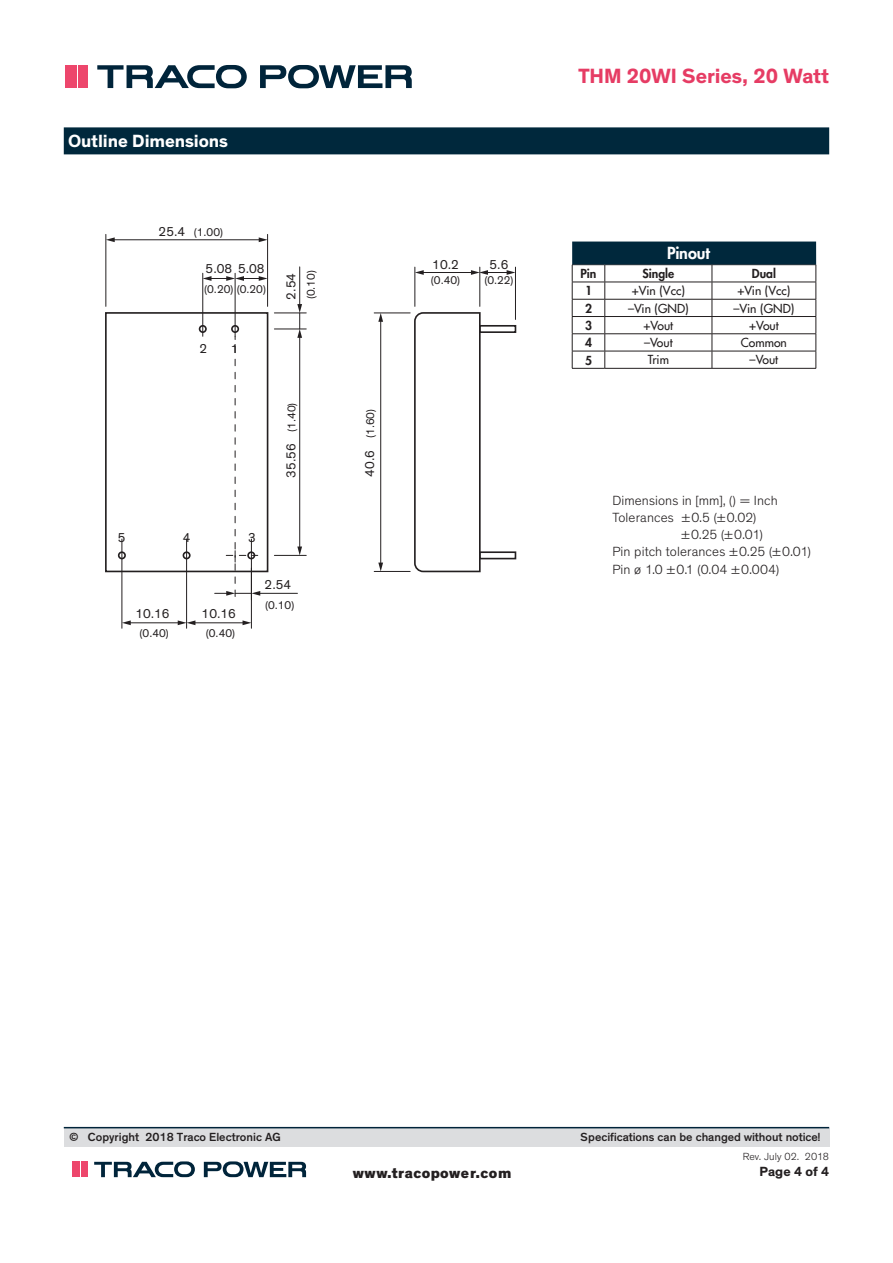
<style>
.page{position:relative;width:893px;height:1263px;background:#fff}
.page>*{position:absolute;margin:0;border:0;box-sizing:border-box;transform-origin:0 0}
.t1{font:700 21px "Theinhardt";color:#e63c64}
.Liste_Titel_Heavy{font:700 18px "Theinhardt";letter-spacing:-.005em;color:#fff}
.t2{font:800 16.2px "Futura";letter-spacing:-.005em;color:#fff}
.t3{font:800 15px "Theinhardt";letter-spacing:.025em;color:#231f20}
.Text_light{font:300 13.5px/17.2px "Theinhardt";letter-spacing:.01em;color:#231f20}
.t4{font:700 13.5px "Theinhardt";letter-spacing:.01em;color:#231f20}
.t5{font:13.05px "Theinhardt";color:#231f20}
.Tabelle_Heavy{font:12.15px "Futura";color:#231f20}
.Tabelle_Heavy-2{font:800 12.15px "Futura";color:#231f20}
.t6{font:500 12px "Theinhardt";color:#231f20}
.t7{font:11.4px "Theinhardt";color:#231f20}
.t8{font:300 10.5px "Theinhardt";letter-spacing:.01em;color:#231f20}
.s1{font-size:13.05px}
</style>
<div class="page">
<div style="left:64px;top:1128px;width:765px;height:18px;background:#dcdddf"></div>
<hr style="left:64px;top:1127px;width:765px;height:1px;background:#00243a">
<svg style="left:94px;top:1161px;width:101px;height:16px"></svg>
<svg style="left:204px;top:1161px;width:102px;height:16px"></svg>
<div style="left:72px;top:1162px;width:7px;height:15px;background:#ed466c"></div>
<div style="left:81px;top:1162px;width:7px;height:15px;background:#ed466c"></div>
<svg style="left:97px;top:65px;width:150px;height:23px"></svg>
<svg style="left:260px;top:65px;width:152px;height:23px"></svg>
<div style="left:65px;top:65px;width:9px;height:23px;background:#ed466c"></div>
<div style="left:78px;top:65px;width:9px;height:23px;background:#ed466c"></div>
<svg style="left:76px;top:65px;width:1px;height:23px"></svg>
<div style="left:64px;top:127px;width:765px;height:27px;background:#00283c"></div>
<hr style="left:572px;top:264px;width:33px;height:1px;background:#231f20">
<hr style="left:605px;top:264px;width:107px;height:1px;background:#231f20">
<hr style="left:712px;top:264px;width:104px;height:1px;background:#231f20">
<hr style="left:572px;top:282px;width:33px;height:1px;background:#231f20">
<hr style="left:605px;top:282px;width:107px;height:1px;background:#231f20">
<hr style="left:712px;top:282px;width:104px;height:1px;background:#231f20">
<hr style="left:572px;top:299px;width:33px;height:1px;background:#231f20">
<hr style="left:605px;top:299px;width:107px;height:1px;background:#231f20">
<hr style="left:712px;top:299px;width:104px;height:1px;background:#231f20">
<hr style="left:572px;top:316px;width:33px;height:1px;background:#231f20">
<hr style="left:605px;top:316px;width:107px;height:1px;background:#231f20">
<hr style="left:712px;top:316px;width:104px;height:1px;background:#231f20">
<hr style="left:572px;top:333px;width:33px;height:1px;background:#231f20">
<hr style="left:605px;top:333px;width:107px;height:1px;background:#231f20">
<hr style="left:712px;top:333px;width:104px;height:1px;background:#231f20">
<hr style="left:572px;top:351px;width:33px;height:1px;background:#231f20">
<svg style="left:572px;top:265px;width:1px;height:103px"></svg>
<hr style="left:605px;top:351px;width:107px;height:1px;background:#231f20">
<svg style="left:604px;top:265px;width:1px;height:103px"></svg>
<hr style="left:712px;top:351px;width:104px;height:1px;background:#231f20">
<svg style="left:712px;top:265px;width:1px;height:103px"></svg>
<svg style="left:816px;top:265px;width:1px;height:103px"></svg>
<hr style="left:572px;top:368px;width:33px;height:1px;background:#231f20">
<hr style="left:605px;top:368px;width:107px;height:1px;background:#231f20">
<hr style="left:712px;top:368px;width:104px;height:1px;background:#231f20">
<div style="left:572px;top:242px;width:244px;height:22px;background:#00283c"></div>
<div style="left:105px;top:312px;width:163px;height:260px;border:2px solid #231f20"></div>
<div style="left:231px;top:325px;width:8px;height:8px;border:2px solid #231f20;border-radius:50%"></div>
<div style="left:199px;top:325px;width:8px;height:8px;border:2px solid #231f20;border-radius:50%"></div>
<div style="left:183px;top:552px;width:7px;height:7px;background:#eae9ea;border-radius:50%"></div>
<div style="left:183px;top:551px;width:8px;height:8px;border:2px solid #231f20;border-radius:50%"></div>
<div style="left:119px;top:552px;width:6px;height:7px;background:#a6a4a4;border-radius:50%"></div>
<div style="left:118px;top:551px;width:8px;height:8px;border:2px solid #231f20;border-radius:50%"></div>
<svg style="left:414px;top:312px;width:67px;height:261px"></svg>
<div style="left:479px;top:551px;width:37px;height:8px;border:2px solid #231f20"></div>
<div style="left:479px;top:325px;width:37px;height:8px;border:2px solid #231f20"></div>
<hr style="left:374px;top:571px;width:36px;height:1px;background:#231f20">
<hr style="left:374px;top:312px;width:36px;height:1px;background:#231f20">
<hr style="left:380px;top:320px;width:1px;height:244px;background:#231f20">
<svg style="left:378px;top:563px;width:5px;height:8px"></svg>
<svg style="left:378px;top:313px;width:5px;height:9px"></svg>
<hr style="left:267px;top:234px;width:1px;height:72px;background:#231f20">
<hr style="left:105px;top:234px;width:1px;height:72px;background:#231f20">
<hr style="left:113px;top:239px;width:147px;height:1px;background:#231f20">
<svg style="left:259px;top:237px;width:9px;height:5px"></svg>
<svg style="left:106px;top:237px;width:9px;height:5px"></svg>
<hr style="left:274px;top:329px;width:32px;height:1px;background:#231f20">
<hr style="left:274px;top:555px;width:32px;height:1px;background:#231f20">
<hr style="left:299px;top:336px;width:1px;height:212px;background:#231f20">
<svg style="left:297px;top:546px;width:5px;height:9px"></svg>
<hr style="left:235px;top:273px;width:1px;height:63px;background:#231f20">
<hr style="left:202px;top:273px;width:1px;height:63px;background:#231f20">
<svg style="left:203px;top:276px;width:65px;height:5px"></svg>
<hr style="left:251px;top:539px;width:1px;height:89px;background:#231f20">
<hr style="left:121px;top:539px;width:1px;height:89px;background:#231f20">
<hr style="left:129px;top:622px;width:50px;height:1px;background:#231f20">
<svg style="left:122px;top:620px;width:9px;height:5px"></svg>
<hr style="left:194px;top:622px;width:50px;height:1px;background:#231f20">
<svg style="left:243px;top:620px;width:8px;height:5px"></svg>
<svg style="left:178px;top:620px;width:17px;height:5px"></svg>
<hr style="left:186px;top:539px;width:1px;height:89px;background:#231f20">
<hr style="left:479px;top:267px;width:1px;height:39px;background:#231f20">
<hr style="left:414px;top:267px;width:1px;height:39px;background:#231f20">
<hr style="left:422px;top:272px;width:51px;height:1px;background:#231f20">
<svg style="left:415px;top:270px;width:9px;height:5px"></svg>
<hr style="left:515px;top:267px;width:1px;height:52px;background:#231f20">
<svg style="left:471px;top:270px;width:44px;height:5px"></svg>
<hr style="left:299px;top:267px;width:1px;height:39px;background:#231f20">
<hr style="left:274px;top:312px;width:32px;height:1px;background:#231f20">
<svg style="left:297px;top:304px;width:5px;height:34px"></svg>
<hr style="left:259px;top:593px;width:38px;height:1px;background:#231f20">
<svg style="left:215px;top:326px;width:45px;height:271px"></svg>
<p class="Liste_Titel_Heavy" style="left:68px;top:130px;width:162px">Outline Dimensions</p>
<p class="t7" style="left:159px;top:225px;width:66px"><span class="s1">25.4</span> (1.00)</p>
<p class="t5" style="left:206px;top:261px;width:61px">5.08 5.08</p>
<p class="t7" style="left:204px;top:282px;width:63px">(0.20) (0.20)</p>
<p class="t5" style="left:200px;top:341px;width:9px">2</p>
<p class="t5" style="left:231px;top:341px;width:9px">1</p>
<p class="t5" style="left:283px;top:300px;width:28px;rotate:-90deg">2.54</p>
<p class="t7" style="left:304px;top:299px;width:31px;rotate:-90deg">(0.10)</p>
<p class="t7" style="left:285px;top:478px;width:76px;rotate:-90deg"><span class="s1">35.56</span> (1.40)</p>
<p class="t5" style="left:118px;top:530px;width:9px">5</p>
<p class="t5" style="left:183px;top:530px;width:9px">4</p>
<p class="t5" style="left:248px;top:530px;width:9px">3</p>
<p class="t5" style="left:135px;top:606px;width:36px">10.16</p>
<p class="t7" style="left:140px;top:627px;width:31px">(0.40)</p>
<p class="t5" style="left:202px;top:605px;width:36px">10.16</p>
<p class="t7" style="left:206px;top:627px;width:31px">(0.40)</p>
<p class="t5" style="left:265px;top:577px;width:28px">2.54</p>
<p class="t7" style="left:265px;top:598px;width:31px">(0.10)</p>
<p class="t7" style="left:364px;top:477px;width:69px;rotate:-90deg"><span class="s1">40.6</span> (1.60)</p>
<p class="t5" style="left:432px;top:257px;width:28px">10.2</p>
<p class="t7" style="left:431px;top:273px;width:31px">(0.40)</p>
<p class="t5" style="left:489px;top:257px;width:20px">5.6</p>
<p class="t7" style="left:484px;top:273px;width:31px">(0.22)</p>
<h1 class="t1" style="left:578px;top:63px;width:252px">THM 20WI Series, 20 Watt</h1>
<p class="t2" style="left:667px;top:243px;width:44px">Pinout</p>
<p class="Tabelle_Heavy-2" style="left:580px;top:266px;width:18px">Pin</p>
<p class="Tabelle_Heavy-2" style="left:642px;top:266px;width:33px">Single</p>
<p class="Tabelle_Heavy-2" style="left:752px;top:266px;width:26px">Dual</p>
<p class="Tabelle_Heavy-2" style="left:585px;top:283px;width:9px">1</p>
<p class="Tabelle_Heavy" style="left:632px;top:283px;width:55px">+Vin (Vcc)</p>
<p class="Tabelle_Heavy" style="left:737px;top:283px;width:55px">+Vin (Vcc)</p>
<p class="Tabelle_Heavy-2" style="left:585px;top:300px;width:9px">2</p>
<p class="Tabelle_Heavy" style="left:628px;top:301px;width:62px">–Vin (GND)</p>
<p class="Tabelle_Heavy" style="left:733px;top:301px;width:62px">–Vin (GND)</p>
<p class="Tabelle_Heavy-2" style="left:585px;top:318px;width:9px">3</p>
<p class="Tabelle_Heavy" style="left:644px;top:318px;width:31px">+Vout</p>
<p class="Tabelle_Heavy" style="left:749px;top:318px;width:31px">+Vout</p>
<p class="Tabelle_Heavy-2" style="left:585px;top:335px;width:9px">4</p>
<p class="Tabelle_Heavy" style="left:644px;top:335px;width:30px">–Vout</p>
<p class="Tabelle_Heavy" style="left:741px;top:335px;width:48px">Common</p>
<p class="Tabelle_Heavy-2" style="left:585px;top:352px;width:9px">5</p>
<p class="Tabelle_Heavy" style="left:648px;top:352px;width:23px">Trim</p>
<p class="Tabelle_Heavy" style="left:750px;top:352px;width:30px">–Vout</p>
<p class="Text_light" style="left:612px;top:492px;width:167px">Dimensions in [mm], () = Inch</p>
<p class="Text_light" style="left:681px;top:509px;width:83px;text-indent:-69px">Tolerances ±0.5 (±0.02) ±0.25 (±0.01)</p>
<p class="Text_light" style="left:612px;top:543px;width:200px">Pin pitch tolerances ±0.25 (±0.01)</p>
<p class="Text_light" style="left:612px;top:561px;width:168px">Pin ø 1.0 ±0.1 (0.04 ±0.004)</p>
<p class="t6" style="left:69px;top:1130px;width:213px">© Copyright 2018 Traco Electronic AG</p>
<p class="t6" style="left:581px;top:1130px;width:241px">Specifications can be changed without notice!</p>
<p class="t4" style="left:759px;top:1163px;width:71px">Page 4 of 4</p>
<p class="t8" style="left:743px;top:1150px;width:88px">Rev. July 02. 2018</p>
<p class="t3" style="left:353px;top:1163px;width:160px">www.tracopower.com</p>
</div>
